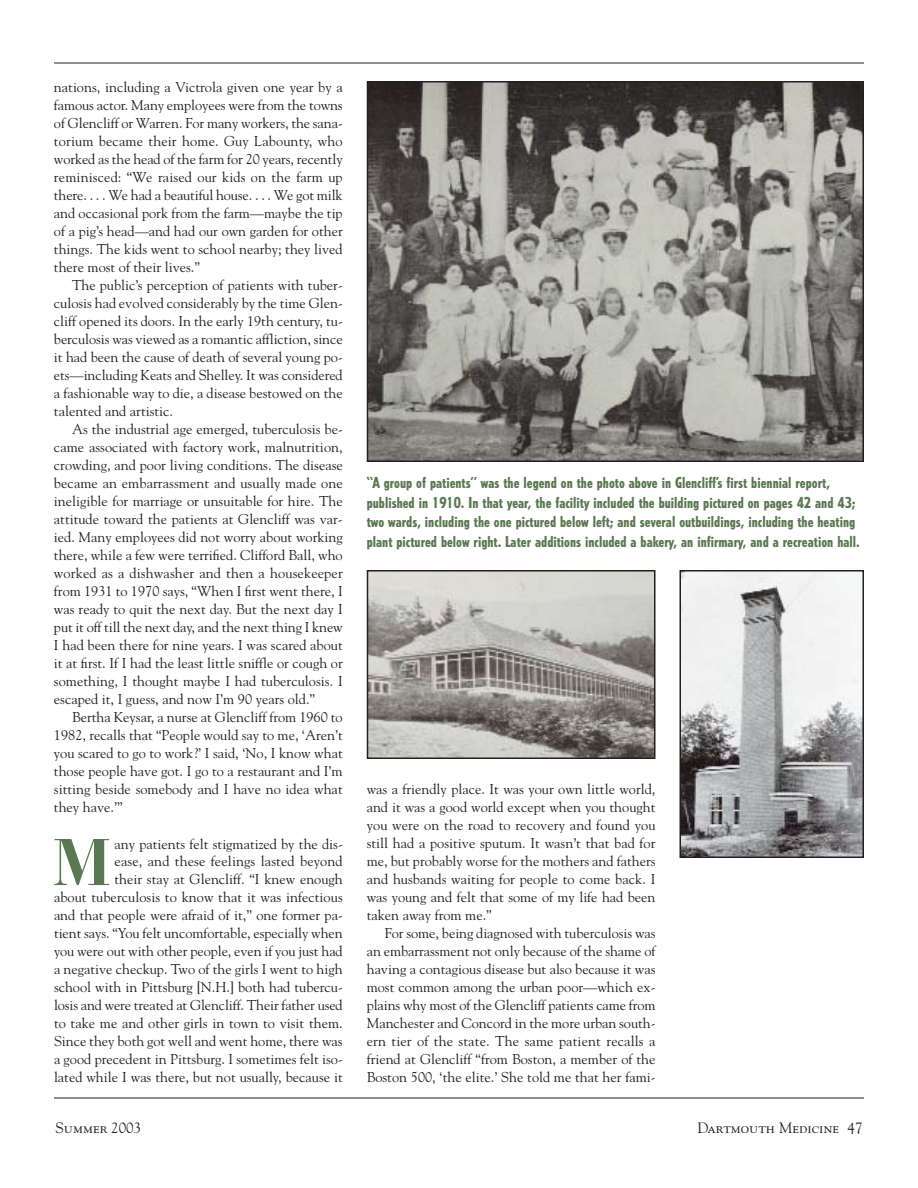
<style>
.page{position:relative;width:918px;height:1188px;background:#fff}
.page>*{position:absolute;margin:0;border:0;box-sizing:border-box;transform-origin:0 0}
.t1{font:700 65.4px "Bauer Bodoni";color:#5a7952}
.t2{font:800 condensed 15px/19.5px "Tempo";color:#5a7952}
.t3{font:15px "Goudy SC";color:#231f20}
.t4{font:14.25px/18px "Goudy";color:#231f20;text-align:justify}
.s1{font-family:"Goudy"}
</style>
<div class="page">
<hr style="left:54px;top:1098px;width:810px;height:1px;background:#231f20">
<hr style="left:54px;top:63px;width:810px;height:1px;background:#231f20">
<img style="left:370px;top:84px;width:491px;height:375px">
<div style="left:367px;top:81px;width:497px;height:381px;border:2px solid #231f20"></div>
<img style="left:683px;top:573px;width:178px;height:282px">
<div style="left:680px;top:570px;width:184px;height:288px;border:2px solid #231f20"></div>
<img style="left:370px;top:573px;width:283px;height:183px">
<div style="left:367px;top:570px;width:289px;height:189px;border:2px solid #231f20"></div>
<p class="t4" style="left:54px;top:79px;width:290px">nations, including a Victrola given one year by a famous actor. Many employees were from the towns of Glencliff or Warren. For many workers, the sana&shy;torium became their home. Guy Labounty, who worked as the head of the farm for 20 years, recently reminisced: “We raised our kids on the farm up there. . . . We had a beautiful house. . . . We got milk and occasional pork from the farm—maybe the tip of a pig’s head—and had our own garden for other things. The kids went to school nearby; they lived there most of their lives.”</p>
<p class="t4" style="left:54px;top:277px;width:290px;text-indent:18px">The public’s perception of patients with tuber&shy;culosis had evolved considerably by the time Glen&shy;cliff opened its doors. In the early 19th century, tu&shy;berculosis was viewed as a romantic affliction, since it had been the cause of death of several young po&shy;ets—including Keats and Shelley. It was considered a fashionable way to die, a disease bestowed on the talented and artistic.</p>
<p class="t4" style="left:54px;top:421px;width:290px;text-indent:18px">As the industrial age emerged, tuberculosis be&shy;came associated with factory work, malnutrition, crowding, and poor living conditions. The disease became an embarrassment and usually made one ineligible for marriage or unsuitable for hire. The attitude toward the patients at Glencliff was var&shy;ied. Many employees did not worry about working there, while a few were terrified. Clifford Ball, who worked as a dishwasher and then a housekeeper from 1931 to 1970 says, “When I first went there, I was ready to quit the next day. But the next day I put it off till the next day, and the next thing I knew I had been there for nine years. I was scared about it at first. If I had the least little sniffle or cough or something, I thought maybe I had tuberculosis. I escaped it, I guess, and now I’m 90 years old.”</p>
<p class="t4" style="left:54px;top:709px;width:290px;text-indent:18px">Bertha Keysar, a nurse at Glencliff from 1960 to 1982, recalls that “People would say to me, ‘Aren’t you scared to go to work?’ I said, ‘No, I know what those people have got. I go to a restaurant and I’m sitting beside somebody and I have no idea what they have.’”</p>
<h1 class="t1" style="left:53px;top:837px;width:60px">M</h1>
<p class="t4" style="left:115px;top:837px;width:230px;line-height:16.5px">any patients felt stigmatized by the dis&shy;ease, and these feelings lasted beyond</p>
<p class="t4" style="left:54px;top:871px;width:290px;text-indent:61px">their stay at Glencliff. “I knew enough about tuberculosis to know that it was infectious and that people were afraid of it,” one former pa&shy;tient says. “You felt uncomfortable, especially when you were out with other people, even if you just had a negative checkup. Two of the girls I went to high school with in Pittsburg [N.H.] both had tubercu&shy;losis and were treated at Glencliff. Their father used to take me and other girls in town to visit them.<br>Since they both got well and went home, there was a good precedent in Pittsburg. I sometimes felt iso&shy;lated while I was there, but not usually, because it</p>
<p class="t2" style="left:367px;top:474px;width:495px">“A group of patients” was the legend on the photo above in Glencliff’s first biennial report, published in 1910. In that year, the facility included the building pictured on pages 42 and 43; two wards, including the one pictured below left; and several outbuildings, including the heating plant pictured below right. Later additions included a bakery, an infirmary, and a recreation hall.</p>
<p class="t4" style="left:367px;top:781px;width:290px">was a friendly place. It was your own little world, and it was a good world except when you thought you were on the road to recovery and found you still had a positive sputum. It wasn’t that bad for me, but probably worse for the mothers and fathers and husbands waiting for people to come back. I was young and felt that some of my life had been taken away from me.”</p>
<p class="t4" style="left:367px;top:925px;width:290px;text-indent:18px">For some, being diagnosed with tuberculosis was an embarrassment not only because of the shame of having a contagious disease but also because it was most common among the urban poor—which ex&shy;plains why most of the Glencliff patients came from Manchester and Concord in the more urban south&shy;ern tier of the state. The same patient recalls a friend at Glencliff “from Boston, a member of the Boston 500, ‘the elite.’ She told me that her fami-</p>
<p class="t3" style="left:56px;top:1122px;width:87px">Summer <span class="s1">2003</span></p>
<p class="t3" style="left:697px;top:1122px;width:167px">Dartmouth Medicine <span class="s1">47</span></p>
</div>
